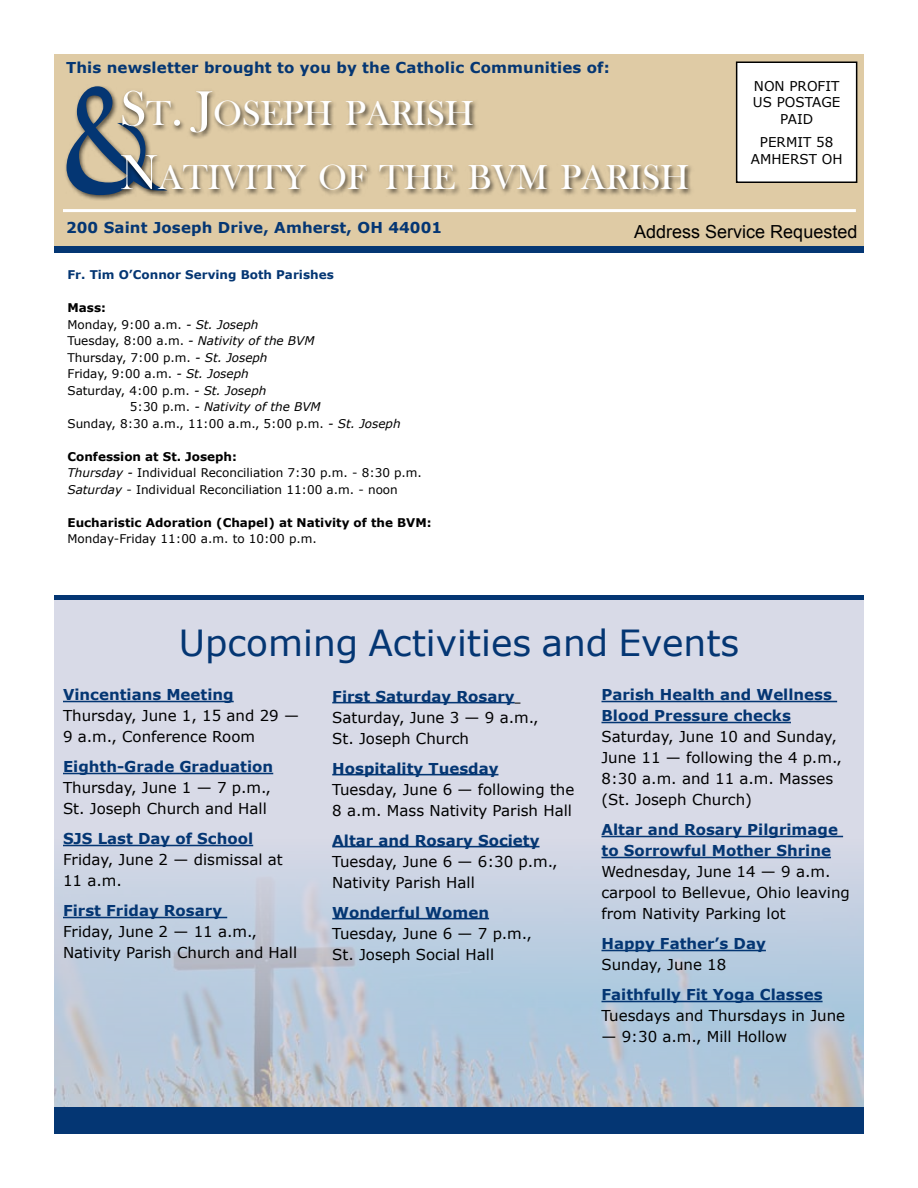
<style>
.page{position:relative;width:918px;height:1188px;background:#fff}
.page>*{position:absolute;margin:0;border:0;box-sizing:border-box;transform-origin:0 0}
.t1{font:136.65px "Black Chancery";color:#043673}
.t2{font:36px "Verdana";color:#043673}
.t3{font:35.7px "Bask Old Face";color:#fff}
.t4{font:18px "Arial";color:#000}
.t5{font:15px/21px "Verdana";color:#000}
.Paragraph_Style_1{font:700 15px/21px "Verdana";color:#043673}
.t6{font:13.5px "Verdana";color:#000}
.t7{font:12px "Verdana";color:#000}
.t8{font:700 12px "Verdana";color:#000}
.t9{font:italic 12px "Verdana";color:#000}
.t10{font:700 12px "Verdana";color:#043673}
.s1{font-size:51px}
.s2{font-style:italic}
.s3{font-style:normal}
</style>
<div class="page">
<div style="left:54px;top:54px;width:810px;height:196px;background:#dfcba5"></div>
<div style="left:64px;top:84px;width:109px;height:117px;background:#000;opacity:.65"></div>
<div style="left:54px;top:600px;width:810px;height:534px;background:#d8dae7"></div>
<div style="left:54px;top:247px;width:810px;height:6px;background:#043673"></div>
<div style="left:54px;top:1107px;width:810px;height:27px;background:#043673"></div>
<div style="left:54px;top:595px;width:810px;height:5px;background:#043673"></div>
<div style="left:120px;top:89px;width:359px;height:50px;background:#000;opacity:.65"></div>
<div style="left:119px;top:153px;width:575px;height:43px;background:#000;opacity:.65"></div>
<hr style="left:63px;top:209px;width:793px;height:3px;background:#fff">
<div style="left:737px;top:62px;width:120px;height:120px;background:#fff"></div>
<div style="left:736px;top:62px;width:121px;height:121px;border:2px solid #000"></div>
<img style="left:54px;top:837px;width:810px;height:270px">
<hr style="left:63px;top:701px;width:171px;height:1px;background:#043673">
<hr style="left:63px;top:773px;width:210px;height:1px;background:#043673">
<hr style="left:63px;top:845px;width:190px;height:1px;background:#043673">
<hr style="left:63px;top:917px;width:164px;height:1px;background:#043673">
<hr style="left:332px;top:702px;width:183px;height:1px;background:#043673">
<hr style="left:332px;top:774px;width:166px;height:1px;background:#043673">
<hr style="left:332px;top:846px;width:208px;height:1px;background:#043673">
<hr style="left:332px;top:918px;width:157px;height:1px;background:#043673">
<hr style="left:602px;top:701px;width:235px;height:1px;background:#043673">
<hr style="left:602px;top:722px;width:189px;height:1px;background:#043673">
<hr style="left:602px;top:836px;width:241px;height:1px;background:#043673">
<hr style="left:602px;top:857px;width:229px;height:1px;background:#043673">
<hr style="left:602px;top:950px;width:164px;height:1px;background:#043673">
<hr style="left:602px;top:1001px;width:221px;height:1px;background:#043673">
<p class="Paragraph_Style_1" style="left:66px;top:57px;width:545px">This newsletter brought to you by the Catholic Communities of:</p>
<p class="t6" style="left:754px;top:77px;width:87px">NON PROFIT</p>
<p class="t6" style="left:753px;top:93px;width:89px">US POSTAGE</p>
<p class="t6" style="left:780px;top:109px;width:35px">PAID</p>
<p class="t6" style="left:760px;top:133px;width:75px">PERMIT 58</p>
<p class="t6" style="left:751px;top:149px;width:93px">AMHERST OH</p>
<p class="t1" style="left:63px;top:63px;width:90px">&amp;</p>
<p class="t3" style="left:120px;top:94px;width:355px"><span class="s1">S</span>T<span class="s1">. J</span>OSEPH PARISH</p>
<p class="t3" style="left:120px;top:158px;width:571px"><span class="s1">N</span>ATIVITY OF THE BVM PARISH</p>
<p class="Paragraph_Style_1" style="left:66px;top:217px;width:378px">200 Saint Joseph Drive, Amherst, OH 44001</p>
<p class="t4" style="left:634px;top:220px;width:225px">Address Service Requested</p>
<p class="t10" style="left:68px;top:267px;width:268px">Fr. Tim O’Connor Serving Both Parishes</p>
<p class="t8" style="left:68px;top:300px;width:40px">Mass:</p>
<p class="t7" style="left:68px;top:316px;width:192px">Monday, 9:00 a.m. <span class="s2">- St. Joseph</span></p>
<p class="t9" style="left:68px;top:333px;width:249px"><span class="s3">Tuesday, 8:00 a.m.</span> - Nativity of the BVM</p>
<p class="t7" style="left:68px;top:349px;width:202px">Thursday, 7:00 p.m. <span class="s2">- St. Joseph</span></p>
<p class="t7" style="left:68px;top:366px;width:183px">Friday, 9:00 a.m. <span class="s2">- St. Joseph</span></p>
<p class="t7" style="left:68px;top:382px;width:200px">Saturday, 4:00 p.m. <span class="s2">- St. Joseph</span></p>
<p class="t9" style="left:130px;top:399px;width:192px"><span class="s3">5:30 p.m.</span> - Nativity of the BVM</p>
<p class="t7" style="left:68px;top:415px;width:335px">Sunday, 8:30 a.m., 11:00 a.m., 5:00 p.m. <span class="s2">- St. Joseph</span></p>
<p class="t8" style="left:68px;top:449px;width:171px">Confession at St. Joseph:</p>
<p class="t7" style="left:68px;top:465px;width:356px"><span class="s2">Thursday -</span> Individual Reconciliation 7:30 p.m. - 8:30 p.m.</p>
<p class="t7" style="left:68px;top:481px;width:332px"><span class="s2">Saturday</span> - Individual Reconciliation 11:00 a.m. - noon</p>
<p class="t8" style="left:68px;top:515px;width:366px">Eucharistic Adoration (Chapel) at Nativity of the BVM:</p>
<p class="t7" style="left:68px;top:531px;width:251px">Monday-Friday 11:00 a.m. to 10:00 p.m.</p>
<p class="t2" style="left:179px;top:618px;width:562px">Upcoming Activities and Events</p>
<p class="Paragraph_Style_1" style="left:63px;top:685px;width:172px">Vincentians Meeting</p>
<p class="t5" style="left:63px;top:705px;width:238px">Thursday, June 1, 15 and 29 —</p>
<p class="t5" style="left:63px;top:726px;width:194px">9 a.m., Conference Room</p>
<p class="Paragraph_Style_1" style="left:63px;top:757px;width:212px">Eighth-Grade Graduation</p>
<p class="t5" style="left:63px;top:777px;width:210px">Thursday, June 1 — 7 p.m.,</p>
<p class="t5" style="left:63px;top:798px;width:205px">St. Joseph Church and Hall</p>
<p class="Paragraph_Style_1" style="left:63px;top:829px;width:192px">SJS Last Day of School</p>
<p class="t5" style="left:63px;top:849px;width:221px">Friday, June 2 — dismissal at</p>
<p class="t5" style="left:63px;top:870px;width:60px">11 a.m.</p>
<p class="Paragraph_Style_1" style="left:63px;top:901px;width:161px">First Friday Rosary</p>
<p class="t5" style="left:63px;top:921px;width:196px">Friday, June 2 — 11 a.m.,</p>
<p class="t5" style="left:63px;top:942px;width:236px">Nativity Parish Church and Hall</p>
<p class="Paragraph_Style_1" style="left:602px;top:685px;width:232px">Parish Health and Wellness<br>Blood Pressure checks</p>
<p class="t5" style="left:602px;top:726px;width:242px">Saturday, June 10 and Sunday,<br>June 11 — following the 4 p.m.,<br>8:30 a.m. and 11 a.m. Masses (St. Joseph Church)</p>
<p class="Paragraph_Style_1" style="left:602px;top:820px;width:238px">Altar and Rosary Pilgrimage to Sorrowful Mother Shrine</p>
<p class="t5" style="left:602px;top:861px;width:250px">Wednesday, June 14 — 9 a.m. carpool to Bellevue, Ohio leaving from Nativity Parking lot</p>
<p class="Paragraph_Style_1" style="left:602px;top:934px;width:166px">Happy Father’s Day</p>
<p class="t5" style="left:602px;top:954px;width:126px">Sunday, June 18</p>
<p class="Paragraph_Style_1" style="left:602px;top:985px;width:223px">Faithfully Fit Yoga Classes</p>
<p class="t5" style="left:602px;top:1005px;width:245px">Tuesdays and Thursdays in June</p>
<p class="t5" style="left:602px;top:1026px;width:187px">— 9:30 a.m., Mill Hollow</p>
<p class="Paragraph_Style_1" style="left:332px;top:686px;width:184px">First Saturday Rosary</p>
<p class="t5" style="left:332px;top:707px;width:208px">Saturday, June 3 — 9 a.m.,</p>
<p class="t5" style="left:332px;top:728px;width:138px">St. Joseph Church</p>
<p class="Paragraph_Style_1" style="left:332px;top:758px;width:168px">Hospitality Tuesday</p>
<p class="t5" style="left:332px;top:779px;width:244px">Tuesday, June 6 — following the<br>8 a.m. Mass Nativity Parish Hall</p>
<p class="Paragraph_Style_1" style="left:332px;top:830px;width:209px">Altar and Rosary Society</p>
<p class="t5" style="left:332px;top:851px;width:227px">Tuesday, June 6 — 6:30 p.m.,<br>Nativity Parish Hall</p>
<p class="Paragraph_Style_1" style="left:332px;top:902px;width:158px">Wonderful Women</p>
<p class="t5" style="left:332px;top:923px;width:201px">Tuesday, June 6 — 7 p.m.,</p>
<p class="t5" style="left:332px;top:944px;width:163px">St. Joseph Social Hall</p>
</div>
